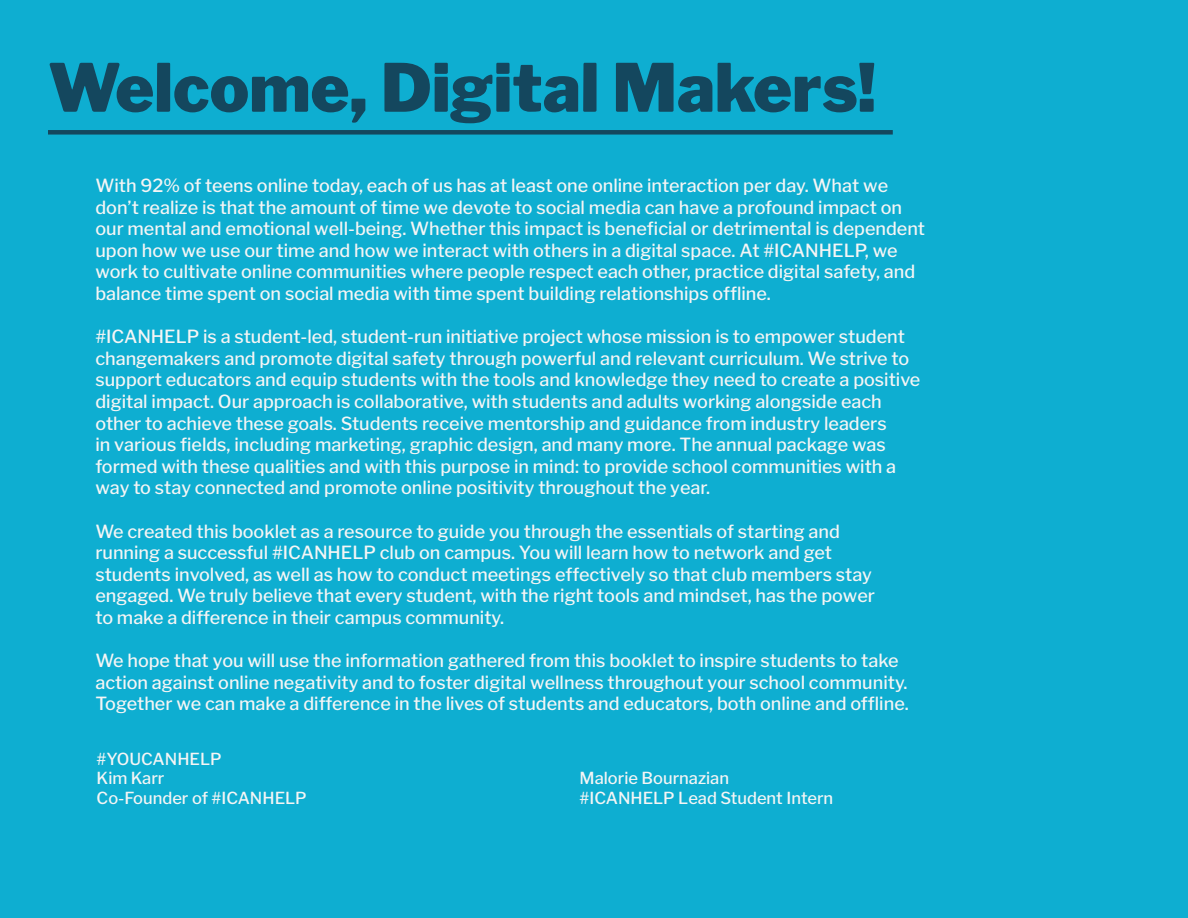
<style>
.page{position:relative;width:1188px;height:918px;background:#0eaed1}
.page>*{position:absolute;margin:0;border:0;box-sizing:border-box;transform-origin:0 0}
.t1{font:900 66px "Libre Franklin";color:#14475e}
.t2{font:500 18px/21.6px "Libre Franklin";color:#f5f5f5}
.t3{font:500 16.5px/19.8px "Libre Franklin";color:#f5f5f5}
</style>
<div class="page">
<div style="left:48px;top:130px;width:845px;height:5px;background:#14475e"></div>
<h1 class="t1" style="left:48px;top:48px;width:830px">Welcome, Digital Makers!</h1>
<p class="t2" style="left:95px;top:175px;width:831px">With 92% of teens online today, each of us has at least one online interaction per day. What we don’t realize is that the amount of time we devote to social media can have a profound impact on our mental and emotional well-being. Whether this impact is beneficial or detrimental is dependent upon how we use our time and how we interact with others in a digital space. At #ICANHELP, we work to cultivate online communities where people respect each other, practice digital safety, and balance time spent on social media with time spent building relationships offline.</p>
<p class="t2" style="left:95px;top:326px;width:826px">#ICANHELP is a student-led, student-run initiative project whose mission is to empower student changemakers and promote digital safety through powerful and relevant curriculum. We strive to support educators and equip students with the tools and knowledge they need to create a positive digital impact. Our approach is collaborative, with students and adults working alongside each other to achieve these goals. Students receive mentorship and guidance from industry leaders<br>in various fields, including marketing, graphic design, and many more. The annual package was formed with these qualities and with this purpose in mind: to provide school communities with a way to stay connected and promote online positivity throughout the year.</p>
<p class="t2" style="left:95px;top:520px;width:781px">We created this booklet as a resource to guide you through the essentials of starting and running a successful #ICANHELP club on campus. You will learn how to network and get students involved, as well as how to conduct meetings effectively so that club members stay engaged. We truly believe that every student, with the right tools and mindset, has the power to make a difference in their campus community.</p>
<p class="t2" style="left:95px;top:650px;width:815px">We hope that you will use the information gathered from this booklet to inspire students to take action against online negativity and to foster digital wellness throughout your school community.<br>Together we can make a difference in the lives of students and educators, both online and offline.</p>
<p class="t3" style="left:97px;top:749px;width:212px">#YOUCANHELP<br>Kim Karr<br>Co-Founder of #ICANHELP</p>
<p class="t3" style="left:580px;top:769px;width:255px">Malorie Bournazian<br>#ICANHELP Lead Student Intern</p>
</div>
